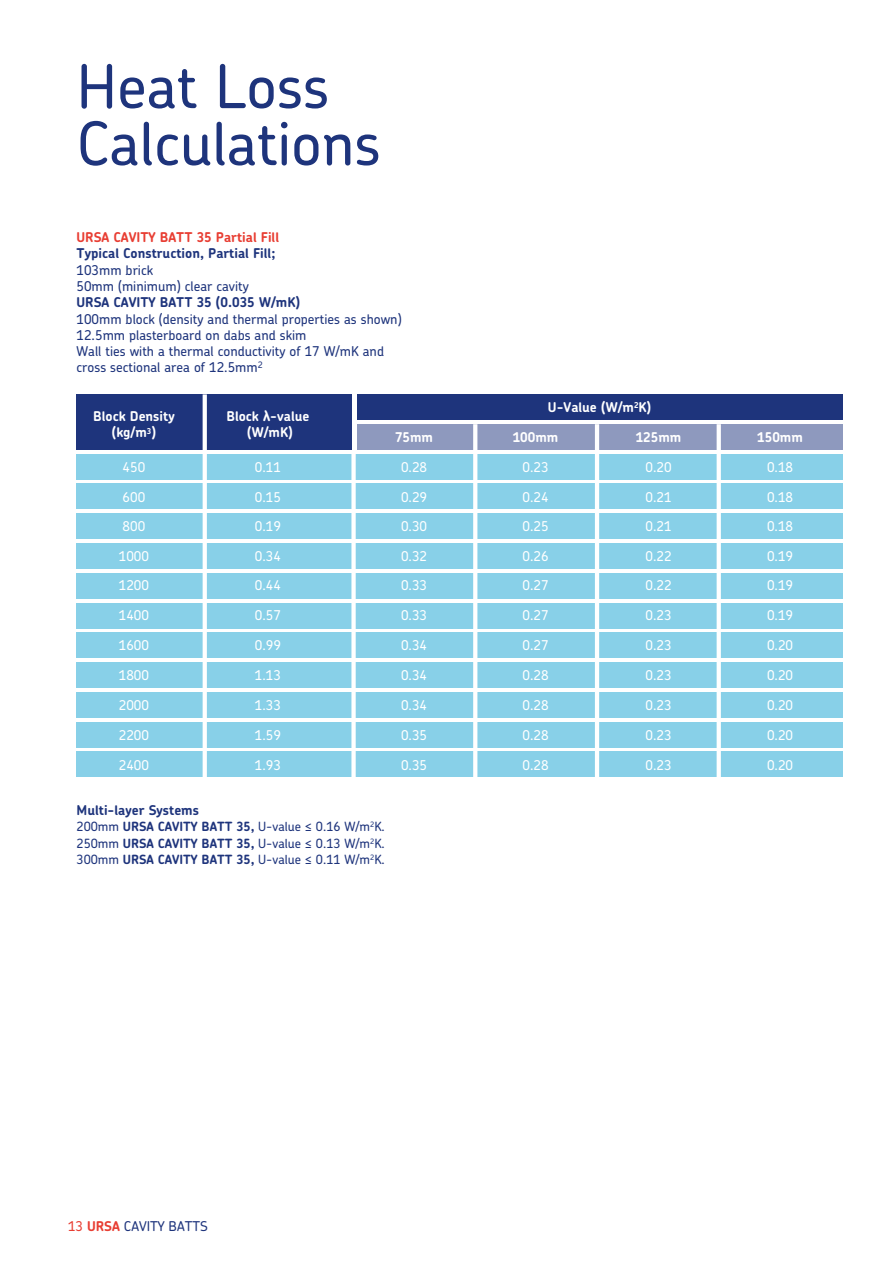
<style>
.page{position:relative;width:893px;height:1263px;background:#fff}
.page>*{position:absolute;margin:0;border:0;box-sizing:border-box;transform-origin:0 0}
.t1{font:500 60px/57px "Chevin Pro";color:#1e347c}
.t2{font:500 13.5px "Chevin Pro";color:#fff}
.t3{font:500 13.5px/16.2px "Chevin Pro";color:#1e347c}
.t4{font:700 13.5px "Chevin Pro";color:#1e347c}
.t5{font:700 13.5px "Chevin Pro";color:#fff}
.t6{font:700 13.5px "Chevin Pro";color:#e83e33}
.t7{font:500 12.75px/16.5px "Chevin Pro";color:#1e347c;text-align:justify}
.s1{font-size:15px}
.s2{font-weight:700}
.s3{color:#e83e33}
.s4{font-weight:700;color:#e83e33}
</style>
<div class="page">
<div style="left:77px;top:454px;width:766px;height:25px;background:#88d0e8"></div>
<div style="left:77px;top:484px;width:766px;height:25px;background:#88d0e8"></div>
<div style="left:77px;top:513px;width:766px;height:26px;background:#88d0e8"></div>
<div style="left:77px;top:543px;width:766px;height:26px;background:#88d0e8"></div>
<div style="left:77px;top:573px;width:766px;height:25px;background:#88d0e8"></div>
<div style="left:77px;top:603px;width:766px;height:25px;background:#88d0e8"></div>
<div style="left:77px;top:632px;width:766px;height:26px;background:#88d0e8"></div>
<div style="left:77px;top:662px;width:766px;height:26px;background:#88d0e8"></div>
<div style="left:77px;top:692px;width:766px;height:26px;background:#88d0e8"></div>
<div style="left:77px;top:722px;width:766px;height:25px;background:#88d0e8"></div>
<div style="left:77px;top:752px;width:766px;height:25px;background:#88d0e8"></div>
<div style="left:77px;top:394px;width:275px;height:56px;background:#1e347c"></div>
<div style="left:357px;top:394px;width:486px;height:26px;background:#1e347c"></div>
<div style="left:357px;top:424px;width:486px;height:26px;background:#8e99be"></div>
<div style="left:351px;top:452px;width:5px;height:327px;background:#fff"></div>
<svg style="left:203px;top:394px;width:4px;height:383px;background:#fbfcfd"></svg>
<svg style="left:473px;top:424px;width:4px;height:353px"></svg>
<hr style="left:595px;top:424px;width:4px;height:355px;background:#fff">
<svg style="left:717px;top:424px;width:4px;height:353px"></svg>
<h1 class="t1" style="left:77px;top:56px;width:306px">Heat Loss<br>Calculations</h1>
<p class="t6" style="left:77px;top:230px;width:204px">URSA CAVITY BATT 35 Partial Fill</p>
<p class="t4" style="left:77px;top:246px;width:200px">Typical Construction, Partial Fill;</p>
<p class="t3" style="left:77px;top:262px;width:174px">103mm brick<br>50mm (minimum) clear cavity</p>
<p class="t4" style="left:77px;top:294px;width:225px">URSA CAVITY BATT 35 (0.035 W/mK)</p>
<p class="t3" style="left:77px;top:310px;width:327px">100mm block (density and thermal properties as shown)<br>12.5mm plasterboard on dabs and skim<br>Wall ties with a thermal conductivity of 17 W/mK and cross sectional area of 12.5mm<sup>2</sup></p>
<p class="t5" style="left:548px;top:399px;width:105px">U-Value (W/m<sup>2</sup>K)</p>
<p class="t5" style="left:93px;top:408px;width:83px">Block Density</p>
<p class="t5" style="left:226px;top:408px;width:85px">Block <span class="s1">λ</span>-value</p>
<p class="t5" style="left:112px;top:425px;width:46px">(kg/m<sup>3</sup>)</p>
<p class="t5" style="left:247px;top:425px;width:47px">(W/mK)</p>
<p class="t5" style="left:395px;top:429px;width:40px">75mm</p>
<p class="t5" style="left:513px;top:429px;width:47px">100mm</p>
<p class="t5" style="left:636px;top:429px;width:47px">125mm</p>
<p class="t5" style="left:757px;top:429px;width:47px">150mm</p>
<p class="t2" style="left:123px;top:458px;width:24px">450</p>
<p class="t2" style="left:255px;top:458px;width:28px">0.11</p>
<p class="t2" style="left:401px;top:458px;width:28px">0.28</p>
<p class="t2" style="left:522px;top:458px;width:28px">0.23</p>
<p class="t2" style="left:645px;top:458px;width:28px">0.20</p>
<p class="t2" style="left:767px;top:458px;width:28px">0.18</p>
<p class="t2" style="left:123px;top:488px;width:24px">600</p>
<p class="t2" style="left:255px;top:488px;width:28px">0.15</p>
<p class="t2" style="left:401px;top:488px;width:28px">0.29</p>
<p class="t2" style="left:522px;top:488px;width:28px">0.24</p>
<p class="t2" style="left:645px;top:488px;width:28px">0.21</p>
<p class="t2" style="left:767px;top:488px;width:28px">0.18</p>
<p class="t2" style="left:123px;top:517px;width:24px">800</p>
<p class="t2" style="left:255px;top:517px;width:28px">0.19</p>
<p class="t2" style="left:401px;top:517px;width:28px">0.30</p>
<p class="t2" style="left:522px;top:517px;width:28px">0.25</p>
<p class="t2" style="left:645px;top:517px;width:28px">0.21</p>
<p class="t2" style="left:767px;top:517px;width:28px">0.18</p>
<p class="t2" style="left:119px;top:547px;width:32px">1000</p>
<p class="t2" style="left:255px;top:547px;width:28px">0.34</p>
<p class="t2" style="left:401px;top:547px;width:28px">0.32</p>
<p class="t2" style="left:522px;top:547px;width:28px">0.26</p>
<p class="t2" style="left:645px;top:547px;width:28px">0.22</p>
<p class="t2" style="left:767px;top:547px;width:28px">0.19</p>
<p class="t2" style="left:119px;top:576px;width:32px">1200</p>
<p class="t2" style="left:255px;top:576px;width:28px">0.44</p>
<p class="t2" style="left:401px;top:576px;width:28px">0.33</p>
<p class="t2" style="left:522px;top:576px;width:28px">0.27</p>
<p class="t2" style="left:645px;top:576px;width:28px">0.22</p>
<p class="t2" style="left:767px;top:576px;width:28px">0.19</p>
<p class="t2" style="left:119px;top:606px;width:32px">1400</p>
<p class="t2" style="left:255px;top:606px;width:28px">0.57</p>
<p class="t2" style="left:401px;top:606px;width:28px">0.33</p>
<p class="t2" style="left:522px;top:606px;width:28px">0.27</p>
<p class="t2" style="left:645px;top:606px;width:28px">0.23</p>
<p class="t2" style="left:767px;top:606px;width:28px">0.19</p>
<p class="t2" style="left:119px;top:636px;width:32px">1600</p>
<p class="t2" style="left:255px;top:636px;width:28px">0.99</p>
<p class="t2" style="left:401px;top:636px;width:28px">0.34</p>
<p class="t2" style="left:522px;top:636px;width:28px">0.27</p>
<p class="t2" style="left:645px;top:636px;width:28px">0.23</p>
<p class="t2" style="left:767px;top:636px;width:28px">0.20</p>
<p class="t2" style="left:119px;top:666px;width:32px">1800</p>
<p class="t2" style="left:255px;top:666px;width:28px">1.13</p>
<p class="t2" style="left:401px;top:666px;width:28px">0.34</p>
<p class="t2" style="left:522px;top:666px;width:28px">0.28</p>
<p class="t2" style="left:645px;top:666px;width:28px">0.23</p>
<p class="t2" style="left:767px;top:666px;width:28px">0.20</p>
<p class="t2" style="left:119px;top:696px;width:32px">2000</p>
<p class="t2" style="left:255px;top:696px;width:28px">1.33</p>
<p class="t2" style="left:401px;top:696px;width:28px">0.34</p>
<p class="t2" style="left:522px;top:696px;width:28px">0.28</p>
<p class="t2" style="left:645px;top:696px;width:28px">0.23</p>
<p class="t2" style="left:767px;top:696px;width:28px">0.20</p>
<p class="t2" style="left:119px;top:726px;width:32px">2200</p>
<p class="t2" style="left:255px;top:726px;width:28px">1.59</p>
<p class="t2" style="left:401px;top:726px;width:28px">0.35</p>
<p class="t2" style="left:522px;top:726px;width:28px">0.28</p>
<p class="t2" style="left:645px;top:726px;width:28px">0.23</p>
<p class="t2" style="left:767px;top:726px;width:28px">0.20</p>
<p class="t2" style="left:119px;top:756px;width:32px">2400</p>
<p class="t2" style="left:255px;top:756px;width:28px">1.93</p>
<p class="t2" style="left:401px;top:756px;width:28px">0.35</p>
<p class="t2" style="left:522px;top:756px;width:28px">0.28</p>
<p class="t2" style="left:645px;top:756px;width:28px">0.23</p>
<p class="t2" style="left:767px;top:756px;width:28px">0.20</p>
<p class="t4" style="left:77px;top:802px;width:124px">Multi-layer Systems</p>
<p class="t7" style="left:77px;top:818px;width:310px">200mm <span class="s2">URSA CAVITY BATT 35,</span> U-value ≤ 0.16 W/m<sup>2</sup>K.<br>250mm <span class="s2">URSA CAVITY BATT 35,</span> U-value ≤ 0.13 W/m<sup>2</sup>K.<br>300mm <span class="s2">URSA CAVITY BATT 35,</span> U-value ≤ 0.11 W/m<sup>2</sup>K.</p>
<p class="t3" style="left:68px;top:1218px;width:142px"><span class="s3">13</span> <span class="s4">URSA</span> CAVITY BATTS</p>
</div>
